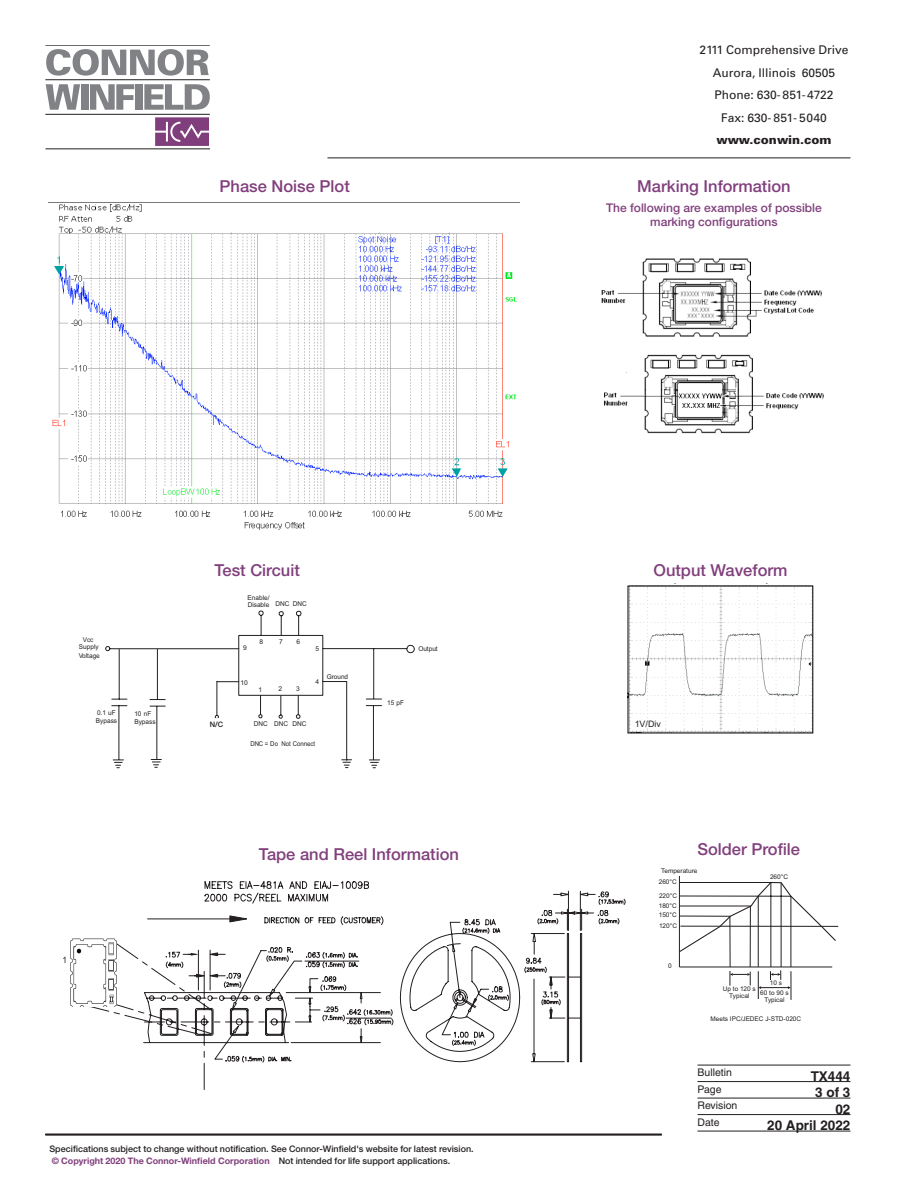
<style>
.page{position:relative;width:918px;height:1188px;background:#fff}
.page>*{position:absolute;margin:0;border:0;box-sizing:border-box;transform-origin:0 0}
.Subhead_1_centered{font:500 16.5px "Helvetica Neue";color:#813f7c}
.Subhead_1{font:500 16.5px "Helvetica Neue";color:#813f7c}
.Subhead_2_Centered{font:500 16.5px "Helvetica Neue";color:#81407d}
.ID_2{font:700 13.5px "Helvetica";color:#231f20}
.t1{font:12px "Univers";color:#231f20}
.Subhead_2_Centered-2{font:500 12px/13.5px "Helvetica Neue";color:#81407d;text-align:center}
.t2{font:900 12px "Univers";color:#231f20}
.ID_1{font:10.5px "Helvetica";color:#231f20}
.Fine_print{font:500 9px "Helvetica Neue";color:#231f20}
.Fine_print-2{font:700 9px "Helvetica Neue";color:#81407d}
.t3{font:8.85px "Arial";color:#231f20}
.t4{font:8.85px "Arial";color:#231f20;scale:.93 1}
.Subhead_2_Centered-3{font:500 7.5px "Helvetica Neue";color:#231f20}
.t5{font:6.6px/7.9px "Arial";color:#231f20}
.t6{font:6.6px "Arial";color:#231f20;scale:.91 1}
.t7{font:6.45px/7.2px "Arial";color:#231f20;text-align:center}
.s1{font-weight:500;color:#231f20}
</style>
<div class="page">
<hr style="left:698px;top:1065px;width:152px;height:1px;background:#231f20">
<hr style="left:698px;top:1081px;width:152px;height:1px;background:#231f20">
<hr style="left:698px;top:1098px;width:152px;height:1px;background:#231f20">
<hr style="left:698px;top:1114px;width:152px;height:1px;background:#231f20">
<hr style="left:698px;top:1131px;width:152px;height:1px;background:#231f20">
<hr style="left:679px;top:876px;width:1px;height:91px;background:#231f20">
<svg style="left:678px;top:881px;width:159px;height:119px"></svg>
<hr style="left:680px;top:926px;width:158px;height:1px;background:#231f20">
<img style="left:627px;top:583px;width:187px;height:150px">
<div style="left:627px;top:586px;width:186px;height:148px;border:1px solid #231f20"></div>
<img style="left:52px;top:204px;width:465px;height:326px">
<hr style="left:45px;top:1134px;width:617px;height:1px;background:#231f20">
<svg style="left:46px;top:49px;width:163px;height:27px"></svg>
<svg style="left:46px;top:84px;width:34px;height:26px"></svg>
<div style="left:81px;top:84px;width:7px;height:26px;background:#808285"></div>
<svg style="left:90px;top:84px;width:44px;height:26px"></svg>
<div style="left:136px;top:84px;width:7px;height:26px;background:#808285"></div>
<svg style="left:144px;top:84px;width:66px;height:26px"></svg>
<hr style="left:45px;top:45px;width:165px;height:1px;background:#231f20">
<hr style="left:45px;top:79px;width:165px;height:1px;background:#231f20">
<hr style="left:45px;top:114px;width:165px;height:1px;background:#231f20">
<svg style="left:155px;top:117px;width:54px;height:29px;background:#935a8f"></svg>
<hr style="left:46px;top:149px;width:164px;height:1px;background:#231f20">
<hr style="left:327px;top:158px;width:524px;height:1px;background:#231f20">
<hr style="left:45px;top:1135px;width:617px;height:1px;background:#231f20">
<svg style="left:393px;top:891px;width:233px;height:172px"></svg>
<svg style="left:143px;top:916px;width:250px;height:174px"></svg>
<svg style="left:90px;top:938px;width:203px;height:85px"></svg>
<img style="left:70px;top:938px;width:46px;height:69px">
<svg style="left:204px;top:881px;width:165px;height:23px"></svg>
<img style="left:601px;top:258px;width:223px;height:176px">
<svg style="left:105px;top:610px;width:310px;height:159px"></svg>
<div style="left:191px;top:718px;width:47px;height:19px;background:#fff"></div>
<p class="Subhead_1" style="left:220px;top:177px;width:132px">Phase Noise Plot</p>
<p class="t1" style="left:699px;top:43px;width:151px">2111 Comprehensive Drive</p>
<p class="t1" style="left:713px;top:65px;width:124px">Aurora, Illinois 60505</p>
<p class="t1" style="left:715px;top:88px;width:120px">Phone: 630-851-4722</p>
<p class="t1" style="left:721px;top:110px;width:107px">Fax: 630- 851- 5040</p>
<p class="t2" style="left:716px;top:132px;width:117px">www.conwin.com</p>
<p class="Subhead_2_Centered" style="left:637px;top:177px;width:155px">Marking Information</p>
<p class="Subhead_2_Centered-2" style="left:606px;top:201px;width:217px">The following are examples of possible marking configurations</p>
<p class="Subhead_1_centered" style="left:215px;top:560px;width:87px">Test Circuit</p>
<p class="Subhead_1_centered" style="left:653px;top:560px;width:136px">Output Waveform</p>
<p class="t5" style="left:79px;top:637px;width:21px;line-height:6.9px;text-align:center">Vcc<br>Supply</p>
<p class="t5" style="left:79px;top:652px;width:22px">Voltage</p>
<p class="t5" style="left:96px;top:709px;width:23px">0.1 uF<br>Bypass</p>
<p class="t5" style="left:134px;top:710px;width:23px">10 nF<br>Bypass</p>
<p class="t4" style="left:62px;top:955px;width:6px">1</p>
<p class="Subhead_2_Centered-3" style="left:210px;top:719px;width:15px">N/C</p>
<p class="t5" style="left:248px;top:593px;width:23px">Enable/<br>Disable</p>
<p class="t5" style="left:276px;top:600px;width:33px">DNC DNC</p>
<p class="t5" style="left:243px;top:644px;width:5px">9</p>
<p class="t5" style="left:259px;top:637px;width:5px">8</p>
<p class="t5" style="left:279px;top:637px;width:5px">7</p>
<p class="t5" style="left:297px;top:638px;width:5px">6</p>
<p class="t5" style="left:240px;top:679px;width:9px">10</p>
<p class="t5" style="left:259px;top:686px;width:5px">1</p>
<p class="t5" style="left:279px;top:685px;width:5px">2</p>
<p class="t5" style="left:296px;top:685px;width:5px">3</p>
<p class="t5" style="left:316px;top:645px;width:5px">5</p>
<p class="t5" style="left:315px;top:678px;width:5px">4</p>
<p class="t5" style="left:327px;top:673px;width:23px">Ground</p>
<p class="t5" style="left:274px;top:720px;width:34px">DNC DNC</p>
<p class="t5" style="left:254px;top:720px;width:15px">DNC</p>
<p class="t6" style="left:250px;top:740px;width:73px">DNC = Do Not Connect</p>
<p class="t5" style="left:418px;top:645px;width:21px">Output</p>
<p class="t5" style="left:387px;top:699px;width:18px">15 pF</p>
<p class="t3" style="left:635px;top:719px;width:28px">1V/Div</p>
<p class="Subhead_1" style="left:259px;top:844px;width:202px">Tape and Reel Information</p>
<p class="Subhead_1_centered" style="left:697px;top:839px;width:104px">Solder Profile</p>
<p class="t7" style="left:661px;top:868px;width:38px">Temperature</p>
<p class="t7" style="left:659px;top:878px;width:19px">260°C</p>
<p class="t7" style="left:659px;top:892px;width:19px">220°C</p>
<p class="t7" style="left:659px;top:902px;width:19px">180°C</p>
<p class="t7" style="left:659px;top:912px;width:19px">150°C</p>
<p class="t7" style="left:659px;top:922px;width:19px">120°C</p>
<p class="t7" style="left:770px;top:873px;width:19px">260°C</p>
<p class="t7" style="left:668px;top:962px;width:5px">0</p>
<p class="t7" style="left:723px;top:985px;width:34px">Up to 120 s<br>Typical</p>
<p class="t7" style="left:760px;top:978px;width:30px;line-height:9.4px">10 s<br>60 to 90 s</p>
<p class="t7" style="left:764px;top:996px;width:22px">Typical</p>
<p class="t7" style="left:711px;top:1016px;width:92px">Meets IPC/JEDEC J-STD-020C</p>
<p class="ID_1" style="left:698px;top:1066px;width:36px">Bulletin</p>
<p class="ID_2" style="left:811px;top:1068px;width:41px">TX444</p>
<p class="ID_1" style="left:698px;top:1083px;width:26px">Page</p>
<p class="ID_2" style="left:815px;top:1084px;width:37px">3 of 3</p>
<p class="ID_1" style="left:698px;top:1099px;width:41px">Revision</p>
<p class="ID_2" style="left:835px;top:1101px;width:17px">02</p>
<p class="ID_1" style="left:698px;top:1116px;width:24px">Date</p>
<p class="ID_2" style="left:767px;top:1117px;width:85px">20 April 2022</p>
<p class="Fine_print" style="left:50px;top:1143px;width:426px">Specifications subject to change without notification. See Connor-Winfield's website for latest revision.</p>
<p class="Fine_print-2" style="left:52px;top:1155px;width:400px">© Copyright 2020 The Connor-Winfield Corporation <span class="s1">Not intended for life support applications.</span></p>
</div>
